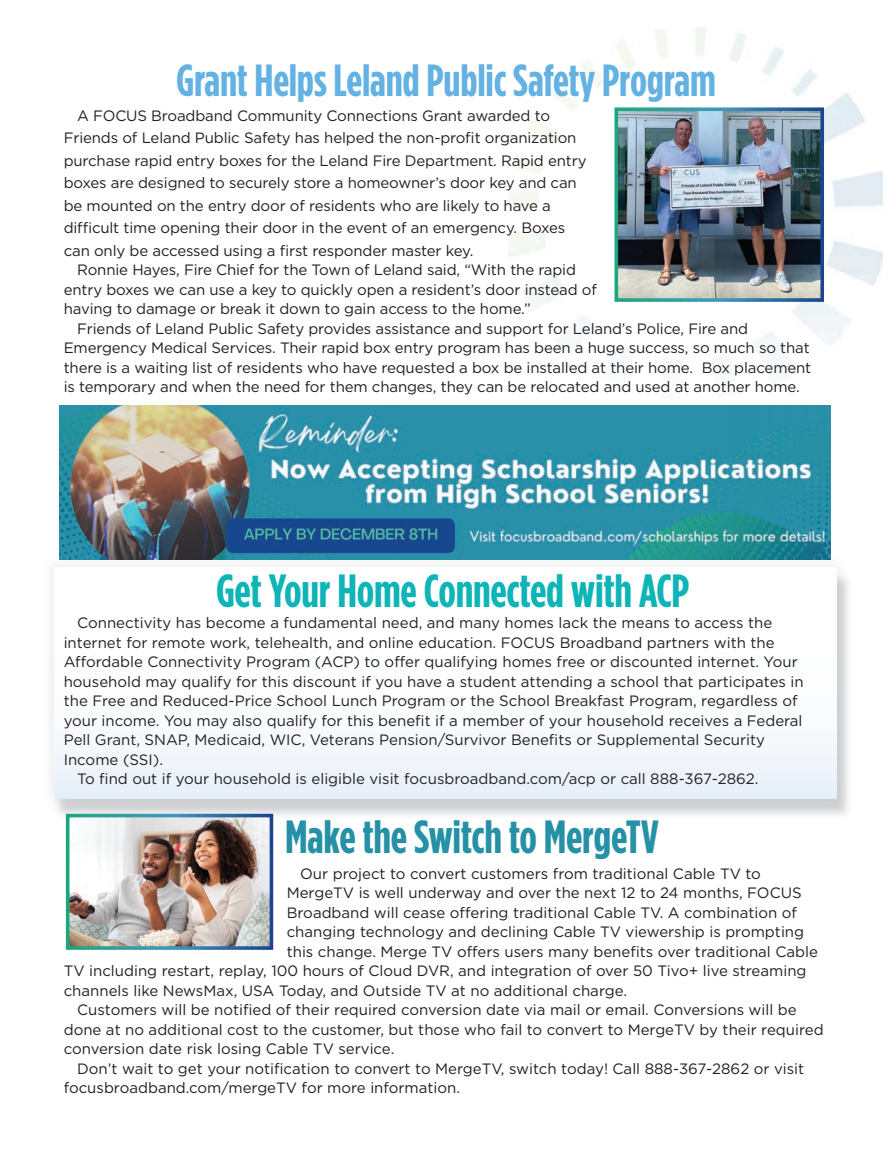
<style>
.page{position:relative;width:891px;height:1161px;background:#fff}
.page>*{position:absolute;margin:0;border:0;box-sizing:border-box;transform-origin:0 0}
.t1{font:700 46.5px "Gotham Condensed";letter-spacing:-.005em;color:#0eb4b6}
.t2{font:700 46.5px "Gotham Condensed";letter-spacing:-.005em;color:#2691a6}
.t3{font:700 45px "Gotham Condensed";letter-spacing:-.005em;color:#63b2e3}
.t4{font:15px/22.5px "Gotham";color:#231f20}
</style>
<div class="page">
<img style="left:509px;top:27px;width:373px;height:332px">
<img style="left:51px;top:559px;width:787px;height:237px">
<div style="left:54px;top:568px;width:783px;height:231px;background:linear-gradient(to bottom,#fff,#eef4fa)"></div>
<img style="left:615px;top:107px;width:209px;height:195px">
<img style="left:59px;top:406px;width:772px;height:153px">
<img style="left:66px;top:814px;width:207px;height:136px">
<h2 class="t3" style="left:176px;top:64px;width:542px">Grant Helps Leland Public Safety Program</h2>
<p class="t4" style="left:64px;top:105px;width:524px;text-indent:14px">A FOCUS Broadband Community Connections Grant awarded to Friends of Leland Public Safety has helped the non-profit organization purchase rapid entry boxes for the Leland Fire Department. Rapid entry boxes are designed to securely store a homeowner’s door key and can be mounted on the entry door of residents who are likely to have a difficult time opening their door in the event of an emergency. Boxes can only be accessed using a first responder master key.</p>
<p class="t4" style="left:64px;top:261px;width:535px;line-height:19.5px;text-indent:14px">Ronnie Hayes, Fire Chief for the Town of Leland said, “With the rapid entry boxes we can use a key to quickly open a resident’s door instead of having to damage or break it down to gain access to the home.”</p>
<p class="t4" style="left:64px;top:320px;width:749px;line-height:19.5px;text-indent:14px">Friends of Leland Public Safety provides assistance and support for Leland’s Police, Fire and Emergency Medical Services. Their rapid box entry program has been a huge success, so much so that there is a waiting list of residents who have requested a box be installed at their home. Box placement is temporary and when the need for them changes, they can be relocated and used at another home.</p>
<h1 class="t1" style="left:216px;top:574px;width:475px">Get Your Home Connected with ACP</h1>
<p class="t4" style="left:77px;top:613px;width:697px">Connectivity has become a fundamental need, and many homes lack the means to access the</p>
<p class="t4" style="left:64px;top:632px;width:712px">internet for remote work, telehealth, and online education. FOCUS Broadband partners with the</p>
<p class="t4" style="left:64px;top:652px;width:736px">Affordable Connectivity Program (ACP) to offer qualifying homes free or discounted internet. Your</p>
<p class="t4" style="left:64px;top:671px;width:742px">household may qualify for this discount if you have a student attending a school that participates in</p>
<p class="t4" style="left:64px;top:691px;width:735px">the Free and Reduced-Price School Lunch Program or the School Breakfast Program, regardless of</p>
<p class="t4" style="left:64px;top:710px;width:740px">your income. You may also qualify for this benefit if a member of your household receives a Federal</p>
<p class="t4" style="left:64px;top:730px;width:703px">Pell Grant, SNAP, Medicaid, WIC, Veterans Pension/Survivor Benefits or Supplemental Security</p>
<p class="t4" style="left:64px;top:749px;width:101px">Income (SSI).</p>
<p class="t4" style="left:77px;top:769px;width:683px">To find out if your household is eligible visit focusbroadband.com/acp or call 888-367-2862.</p>
<h1 class="t2" style="left:285px;top:820px;width:375px">Make the Switch to MergeTV</h1>
<p class="t4" style="left:300px;top:863px;width:462px">Our project to convert customers from traditional Cable TV to</p>
<p class="t4" style="left:287px;top:883px;width:517px">MergeTV is well underway and over the next 12 to 24 months, FOCUS</p>
<p class="t4" style="left:287px;top:902px;width:512px">Broadband will cease offering traditional Cable TV. A combination of</p>
<p class="t4" style="left:287px;top:922px;width:519px">changing technology and declining Cable TV viewership is prompting</p>
<p class="t4" style="left:287px;top:941px;width:533px">this change. Merge TV offers users many benefits over traditional Cable</p>
<p class="t4" style="left:64px;top:961px;width:744px">TV including restart, replay, 100 hours of Cloud DVR, and integration of over 50 Tivo+ live streaming</p>
<p class="t4" style="left:64px;top:980px;width:565px">channels like NewsMax, USA Today, and Outside TV at no additional charge.</p>
<p class="t4" style="left:77px;top:1000px;width:721px">Customers will be notified of their required conversion date via mail or email. Conversions will be</p>
<p class="t4" style="left:64px;top:1019px;width:761px">done at no additional cost to the customer, but those who fail to convert to MergeTV by their required</p>
<p class="t4" style="left:64px;top:1039px;width:332px">conversion date risk losing Cable TV service.</p>
<p class="t4" style="left:77px;top:1058px;width:729px">Don’t wait to get your notification to convert to MergeTV, switch today! Call 888-367-2862 or visit</p>
<p class="t4" style="left:64px;top:1078px;width:398px">focusbroadband.com/mergeTV for more information.</p>
</div>
